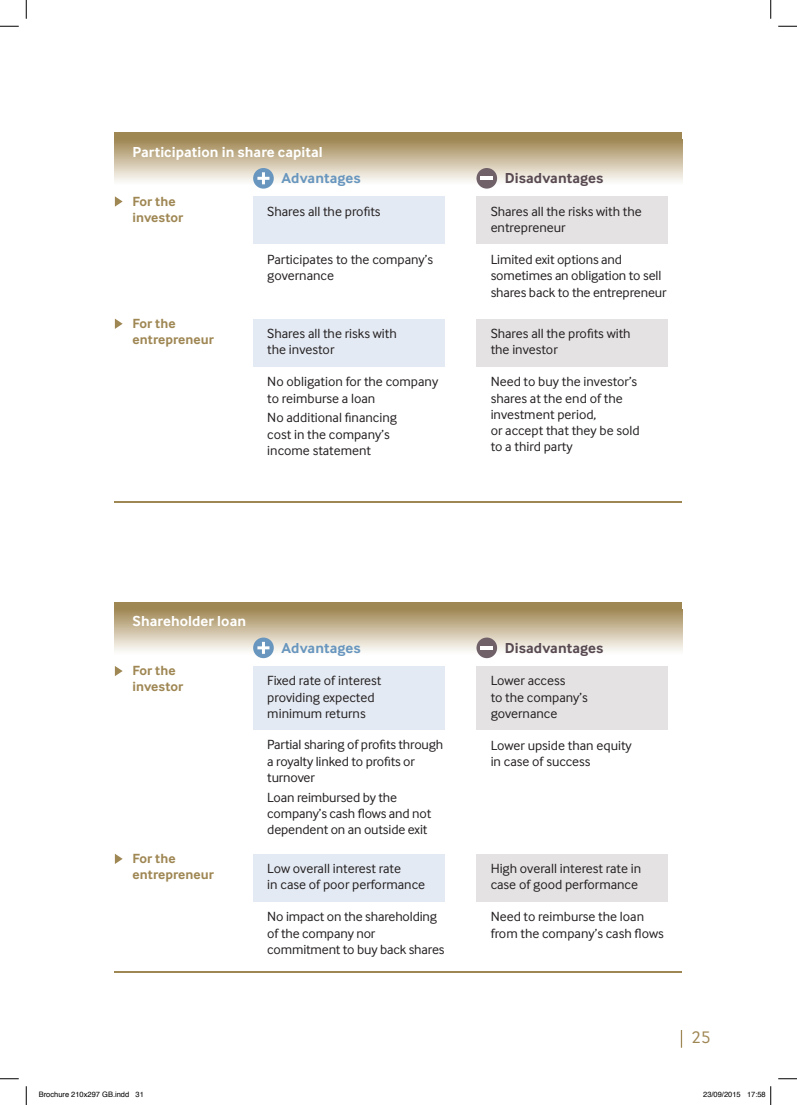
<style>
.page{position:relative;width:797px;height:1105px;background:#fff}
.page>*{position:absolute;margin:0;border:0;box-sizing:border-box;transform-origin:0 0}
.t1{font:17.5px "Inter Face";color:#9f8754}
.t2{font:700 15px "Inter Face";letter-spacing:.005em;color:#fff}
.t3{font:700 15px "Inter Face";letter-spacing:.005em;color:#584951}
.t4{font:700 15px "Inter Face";letter-spacing:.005em;color:#6896be}
.t5{font:13.75px/16.2px "Inter Face";color:#231f20}
.t6{font:700 13.75px/16.2px "Inter Face";letter-spacing:.005em;color:#9f8754}
.t7{font:7.5px "Helvetica";color:#000}
</style>
<div class="page">
<div style="left:253px;top:666px;width:191px;height:64px;background:#e4eaf3"></div>
<div style="left:253px;top:854px;width:191px;height:47px;background:#e4eaf3"></div>
<div style="left:476px;top:666px;width:192px;height:64px;background:#e5e2e3"></div>
<div style="left:476px;top:854px;width:192px;height:47px;background:#e5e2e3"></div>
<svg style="left:115px;top:666px;width:8px;height:10px"></svg>
<svg style="left:115px;top:854px;width:8px;height:10px"></svg>
<div style="left:115px;top:602px;width:567px;height:7px;background:#9f8754"></div>
<div style="left:115px;top:609px;width:567px;height:46px;background:linear-gradient(to bottom,#a18854,#fff)"></div>
<hr style="left:115px;top:971px;width:567px;height:1px;background:#9f8754">
<div style="left:476px;top:637px;width:21px;height:21px;background:#706169;border-radius:50%"></div>
<svg style="left:481px;top:646px;width:12px;height:3px"></svg>
<div style="left:253px;top:196px;width:191px;height:48px;background:#e4eaf3"></div>
<div style="left:253px;top:319px;width:191px;height:47px;background:#e4eaf3"></div>
<div style="left:476px;top:196px;width:192px;height:48px;background:#e5e2e3"></div>
<div style="left:476px;top:319px;width:192px;height:47px;background:#e5e2e3"></div>
<svg style="left:115px;top:196px;width:8px;height:11px"></svg>
<svg style="left:115px;top:319px;width:8px;height:10px"></svg>
<div style="left:115px;top:133px;width:567px;height:7px;background:#9f8754"></div>
<div style="left:115px;top:140px;width:567px;height:46px;background:linear-gradient(to bottom,#a38957,#fff)"></div>
<hr style="left:115px;top:501px;width:567px;height:2px;background:#9f8754">
<div style="left:476px;top:168px;width:21px;height:21px;background:#706169;border-radius:50%"></div>
<svg style="left:481px;top:177px;width:12px;height:3px"></svg>
<div style="left:253px;top:168px;width:21px;height:21px;background:#6896be;border-radius:50%"></div>
<svg style="left:257px;top:172px;width:12px;height:12px"></svg>
<div style="left:253px;top:637px;width:21px;height:21px;background:#6896be;border-radius:50%"></div>
<svg style="left:257px;top:642px;width:12px;height:12px"></svg>
<svg style="left:681px;top:1030px;width:1px;height:18px"></svg>
<svg style="left:0;top:25px;width:19px;height:2px"></svg>
<svg style="left:778px;top:25px;width:19px;height:2px"></svg>
<svg style="left:0;top:1078px;width:19px;height:1px"></svg>
<svg style="left:778px;top:1078px;width:19px;height:1px"></svg>
<svg style="left:25px;top:0;width:2px;height:19px"></svg>
<svg style="left:25px;top:1086px;width:2px;height:19px"></svg>
<svg style="left:770px;top:0;width:1px;height:19px"></svg>
<svg style="left:770px;top:1086px;width:1px;height:19px"></svg>
<p class="t2" style="left:133px;top:143px;width:192px">Participation in share capital</p>
<p class="t4" style="left:281px;top:170px;width:81px">Advantages</p>
<p class="t3" style="left:505px;top:170px;width:100px">Disadvantages</p>
<p class="t6" style="left:133px;top:193px;width:52px">For the investor</p>
<p class="t6" style="left:133px;top:315px;width:83px">For the entrepreneur</p>
<p class="t5" style="left:267px;top:203px;width:115px">Shares all the profits</p>
<p class="t5" style="left:490px;top:203px;width:153px">Shares all the risks with the entrepreneur</p>
<p class="t5" style="left:267px;top:251px;width:167px">Participates to the company’s governance</p>
<p class="t5" style="left:490px;top:251px;width:177px">Limited exit options and sometimes an obligation to sell shares back to the entrepreneur</p>
<p class="t5" style="left:267px;top:325px;width:131px">Shares all the risks with the investor</p>
<p class="t5" style="left:490px;top:325px;width:141px">Shares all the profits with the investor</p>
<p class="t5" style="left:267px;top:373px;width:172px">No obligation for the company to reimburse a loan</p>
<p class="t5" style="left:267px;top:409px;width:131px">No additional financing cost in the company’s income statement</p>
<p class="t5" style="left:490px;top:373px;width:150px">Need to buy the investor’s shares at the end of the investment period,<br>or accept that they be sold to a third party</p>
<p class="t2" style="left:133px;top:613px;width:115px">Shareholder loan</p>
<p class="t6" style="left:133px;top:662px;width:52px">For the investor</p>
<p class="t6" style="left:133px;top:850px;width:83px">For the entrepreneur</p>
<p class="t4" style="left:281px;top:639px;width:81px">Advantages</p>
<p class="t3" style="left:505px;top:639px;width:100px">Disadvantages</p>
<p class="t5" style="left:267px;top:673px;width:116px">Fixed rate of interest providing expected minimum returns</p>
<p class="t5" style="left:267px;top:737px;width:177px">Partial sharing of profits through a royalty linked to profits or turnover</p>
<p class="t5" style="left:267px;top:789px;width:165px">Loan reimbursed by the company’s cash flows and not dependent on an outside exit</p>
<p class="t5" style="left:267px;top:860px;width:159px">Low overall interest rate<br>in case of poor performance</p>
<p class="t5" style="left:267px;top:908px;width:179px">No impact on the shareholding of the company nor commitment to buy back shares</p>
<p class="t5" style="left:490px;top:673px;width:99px">Lower access<br>to the company’s governance</p>
<p class="t5" style="left:490px;top:737px;width:143px">Lower upside than equity in case of success</p>
<p class="t5" style="left:490px;top:860px;width:152px">High overall interest rate in case of good performance</p>
<p class="t5" style="left:490px;top:908px;width:175px">Need to reimburse the loan from the company’s cash flows</p>
<p class="t1" style="left:691px;top:1027px;width:20px">25</p>
<p class="t7" style="left:39px;top:1089px;width:107px">Brochure 210x297 GB.indd 31</p>
<p class="t7" style="left:703px;top:1089px;width:64px">23/09/2015 17:58</p>
</div>
